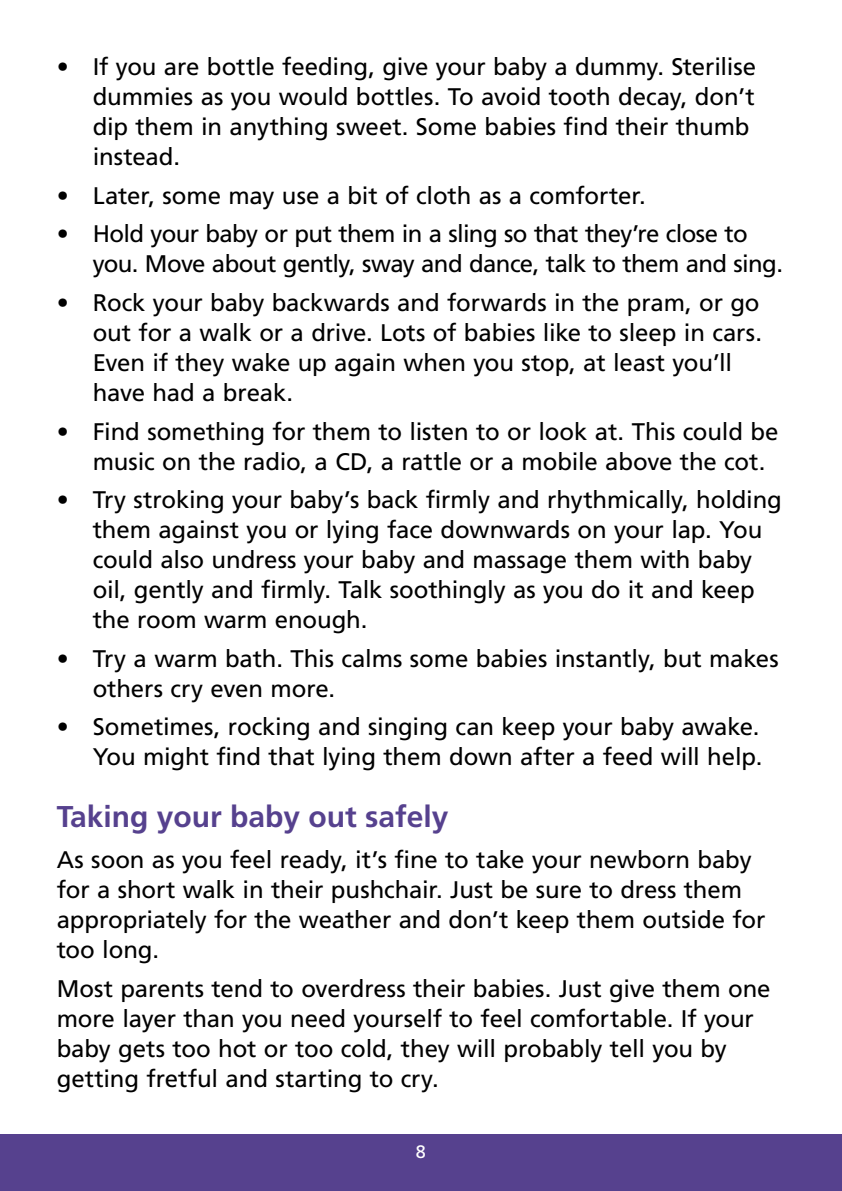
<style>
.page{position:relative;width:842px;height:1191px;background:#fff}
.page>*{position:absolute;margin:0;border:0;box-sizing:border-box;transform-origin:0 0}
.t1{font:700 30px "Frutiger";color:#56418e}
.t2{font:24px/30px "Frutiger";letter-spacing:-.005em;color:#000}
.t3{font:24px/30px "Frutiger";letter-spacing:-.025em;color:#000}
.t4{font:18px "Frutiger";color:#fff}
</style>
<div class="page">
<div style="left:0;top:1134px;width:842px;height:57px;background:#56418e"></div>
<p class="t2" style="left:93px;top:52px;width:665px;text-indent:-36px">• If you are bottle feeding, give your baby a dummy. Sterilise dummies as you would bottles. To avoid tooth decay, don’t dip them in anything sweet. Some babies find their thumb instead.</p>
<p class="t2" style="left:57px;top:180px;width:591px">• Later, some may use a bit of cloth as a comforter.</p>
<p class="t3" style="left:93px;top:219px;width:692px;text-indent:-36px">• Hold your baby or put them in a sling so that they’re close to you. Move about gently, sway and dance, talk to them and sing.</p>
<p class="t2" style="left:93px;top:287px;width:671px;text-indent:-36px">• Rock your baby backwards and forwards in the pram, or go out for a walk or a drive. Lots of babies like to sleep in cars.<br>Even if they wake up again when you stop, at least you’ll have had a break.</p>
<p class="t2" style="left:93px;top:416px;width:687px;text-indent:-36px">• Find something for them to listen to or look at. This could be music on the radio, a CD, a rattle or a mobile above the cot.</p>
<p class="t2" style="left:93px;top:484px;width:691px;text-indent:-36px">• Try stroking your baby’s back firmly and rhythmically, holding them against you or lying face downwards on your lap. You could also undress your baby and massage them with baby oil, gently and firmly. Talk soothingly as you do it and keep the room warm enough.</p>
<p class="t2" style="left:93px;top:643px;width:687px;text-indent:-36px">• Try a warm bath. This calms some babies instantly, but makes others cry even more.</p>
<p class="t2" style="left:57px;top:711px;width:707px;text-align:right">• Sometimes, rocking and singing can keep your baby awake.<br>You might find that lying them down after a feed will help.</p>
<p class="t1" style="left:57px;top:798px;width:393px">Taking your baby out safely</p>
<p class="t2" style="left:57px;top:844px;width:710px">As soon as you feel ready, it’s fine to take your newborn baby for a short walk in their pushchair. Just be sure to dress them appropriately for the weather and don’t keep them outside for too long.</p>
<p class="t2" style="left:57px;top:973px;width:715px">Most parents tend to overdress their babies. Just give them one more layer than you need yourself to feel comfortable. If your baby gets too hot or too cold, they will probably tell you by getting fretful and starting to cry.</p>
<p class="t4" style="left:416px;top:1141px;width:12px">8</p>
</div>
